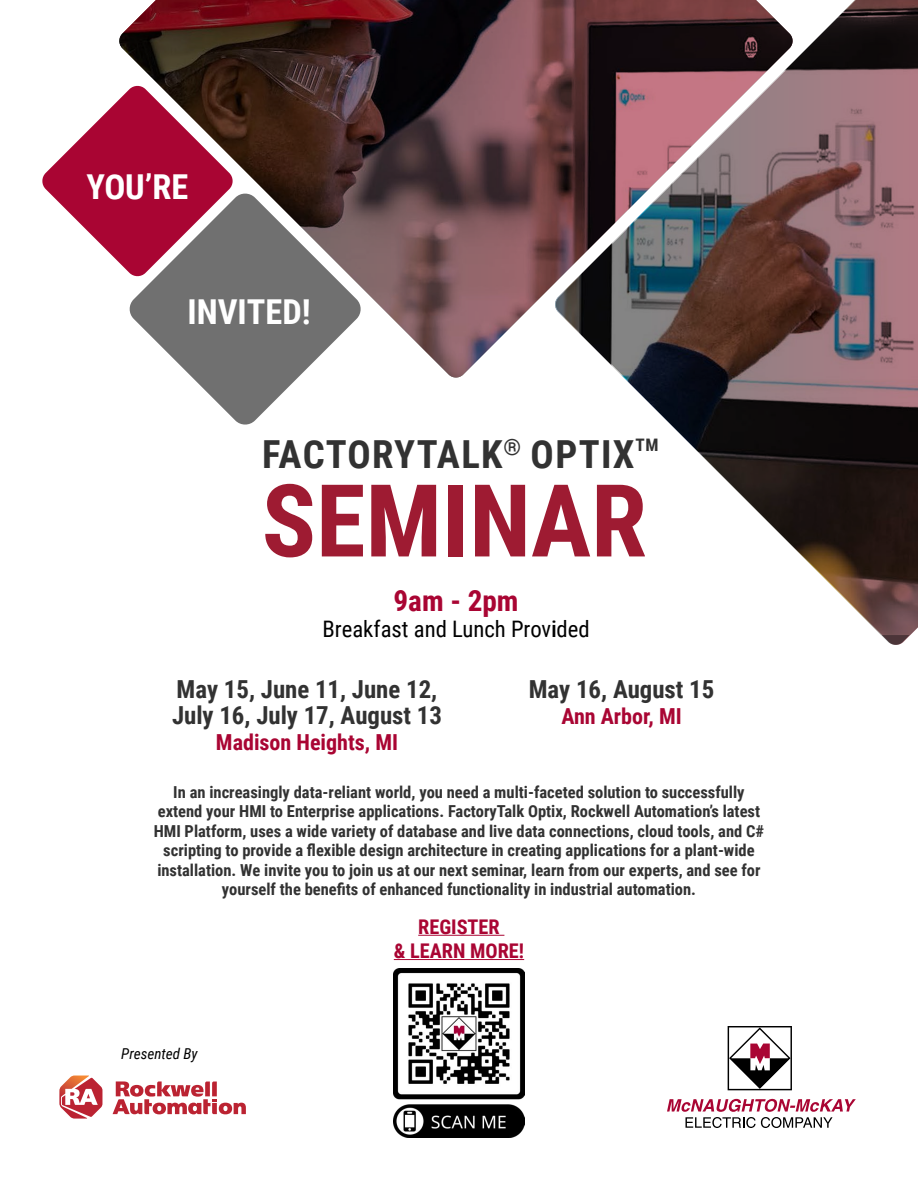
<style>
.page{position:relative;width:918px;height:1188px;background:#fff}
.page>*{position:absolute;margin:0;border:0;box-sizing:border-box;transform-origin:0 0}
.t1{font:700 100.8px "Roboto Condensed";color:#9e1b32}
.t2{font:700 38.7px "Roboto Condensed";letter-spacing:.035em;color:#323232}
.t3{font:700 34.35px "Roboto Condensed";color:#fff}
.t4{font:700 29.25px "Roboto Condensed";color:#a90533}
.t5{font:700 24.75px/26px "Roboto Condensed";color:#323232}
.t6{font:22.65px "Roboto Condensed";color:#000}
.t7{font:700 22.05px "Roboto Condensed";color:#a90533}
.t8{font:700 20.25px/24.3px "Roboto Condensed";color:#a90533;text-align:center}
.t9{font:700 17.25px "Roboto Condensed";color:#323232}
.t10{font:700 16.5px/19.5px "Roboto Condensed";color:#323232;text-align:center}
.t11{font:italic 15px "Roboto Condensed";color:#000}
</style>
<div class="page">
<svg style="left:194px;top:379px;width:103px;height:46px;fill:#707070"></svg>
<svg style="left:42px;top:100px;width:76px;height:162px"></svg>
<img style="left:394px;top:968px;width:130px;height:170px">
<hr style="left:418px;top:935px;width:86px;height:1px;background:#a90533">
<hr style="left:394px;top:959px;width:130px;height:1px;background:#a90533">
<svg style="left:728px;top:1026px;width:64px;height:64px"></svg>
<svg style="left:667px;top:1099px;width:189px;height:29px"></svg>
<svg style="left:113px;top:1081px;width:133px;height:33px"></svg>
<svg style="left:59px;top:1076px;width:43px;height:43px"></svg>
<svg style="left:625px;top:0;width:293px;height:645px"></svg>
<svg style="left:118px;top:0;width:676px;height:379px;background:#725558"></svg>
<h3 class="t3" style="left:86px;top:162px;width:104px">YOU’RE</h3>
<h3 class="t3" style="left:187px;top:288px;width:125px">INVITED!</h3>
<h2 class="t2" style="left:262px;top:427px;width:374px">FACTORYTALK<sup>®</sup> OPTIX</h2>
<p class="t9" style="left:636px;top:433px;width:25px">TM</p>
<h1 class="t1" style="left:262px;top:450px;width:387px">SEMINAR</h1>
<h3 class="t4" style="left:394px;top:580px;width:127px">9am - 2pm</h3>
<h3 class="t6" style="left:323px;top:613px;width:269px">Breakfast and Lunch Provided</h3>
<h3 class="t5" style="left:172px;top:675px;width:271px">May 15, June 11, June 12,<br>July 16, July 17, August 13</h3>
<h3 class="t7" style="left:216px;top:727px;width:184px">Madison Heights, MI</h3>
<h3 class="t5" style="left:529px;top:675px;width:187px">May 16, August 15</h3>
<h3 class="t7" style="left:561px;top:701px;width:122px">Ann Arbor, MI</h3>
<p class="t10" style="left:154px;top:781px;width:612px">In an increasingly data-reliant world, you need a multi-faceted solution to successfully extend your HMI to Enterprise applications. FactoryTalk Optix, Rockwell Automation’s latest HMI Platform, uses a wide variety of database and live data connections, cloud tools, and C# scripting to provide a flexible design architecture in creating applications for a plant-wide installation. We invite you to join us at our next seminar, learn from our experts, and see for yourself the benefits of enhanced functionality in industrial automation.</p>
<p class="t11" style="left:121px;top:1043px;width:78px">Presented By</p>
<p class="t8" style="left:394px;top:914px;width:132px">REGISTER<br>&amp; LEARN MORE!</p>
</div>
